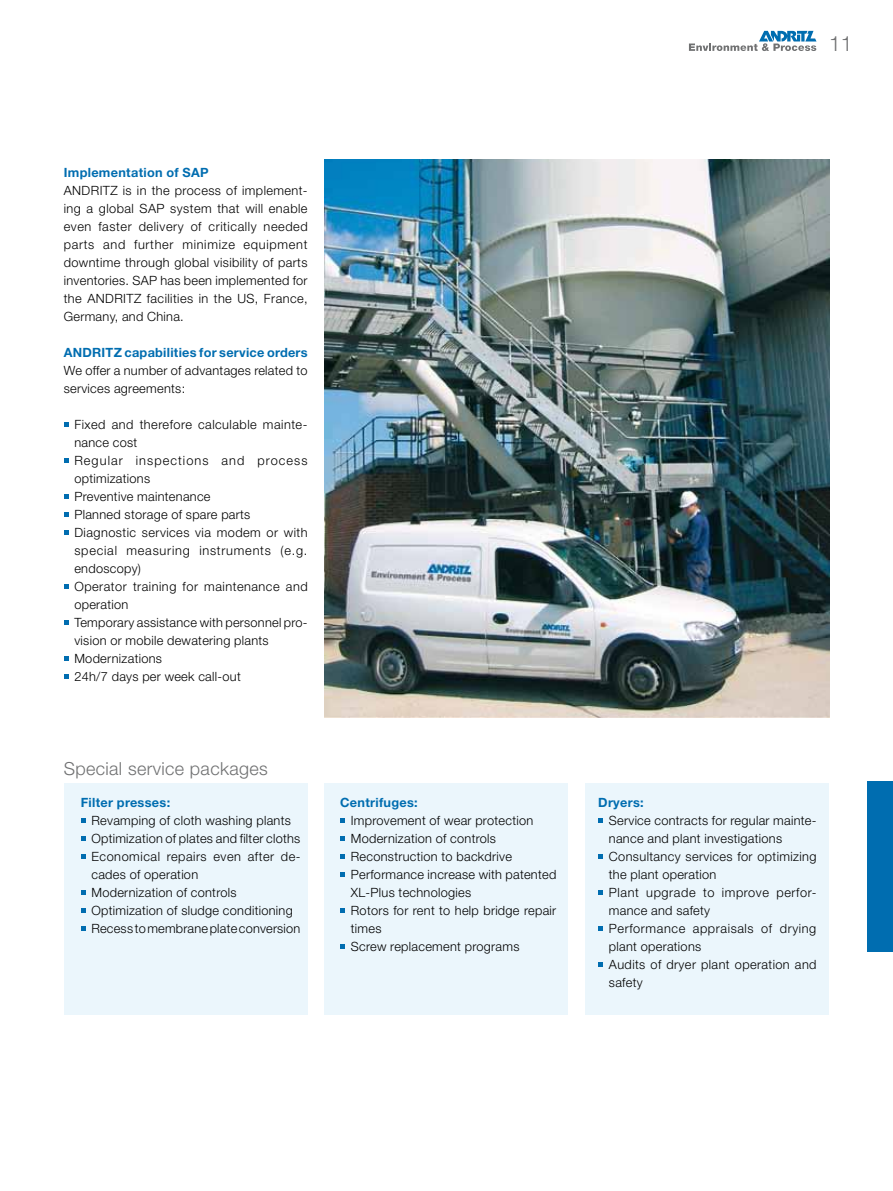
<style>
.page{position:relative;width:893px;height:1191px;background:#fff}
.page>*{position:absolute;margin:0;border:0;box-sizing:border-box;transform-origin:0 0}
.t1{font:300 21px "Helvetica Neue";color:#707172}
.t2{font:300 18px "Helvetica Neue";letter-spacing:.02em;color:#707172}
.t3{font:300 12.75px/18px "Helvetica Neue";letter-spacing:.025em;color:#000}
.t4{font:700 12.75px "Helvetica Neue";letter-spacing:.025em;color:#006db0}
</style>
<div class="page">
<svg style="left:689px;top:31px;width:127px;height:20px"></svg>
<div style="left:64px;top:783px;width:244px;height:231px;background:#ebf6fc"></div>
<div style="left:325px;top:783px;width:243px;height:231px;background:#ebf6fc"></div>
<div style="left:585px;top:783px;width:244px;height:231px;background:#ebf6fc"></div>
<div style="left:867px;top:781px;width:26px;height:170px;background:#006db0"></div>
<svg style="left:64px;top:422px;width:5px;height:5px"></svg>
<svg style="left:64px;top:458px;width:5px;height:5px"></svg>
<svg style="left:64px;top:494px;width:5px;height:5px"></svg>
<svg style="left:64px;top:512px;width:5px;height:5px"></svg>
<svg style="left:64px;top:530px;width:5px;height:5px"></svg>
<svg style="left:64px;top:584px;width:5px;height:5px"></svg>
<svg style="left:64px;top:620px;width:5px;height:5px"></svg>
<svg style="left:64px;top:656px;width:5px;height:5px"></svg>
<svg style="left:64px;top:674px;width:5px;height:5px"></svg>
<svg style="left:81px;top:818px;width:5px;height:5px"></svg>
<svg style="left:81px;top:836px;width:5px;height:5px"></svg>
<svg style="left:81px;top:854px;width:5px;height:5px"></svg>
<svg style="left:81px;top:890px;width:5px;height:5px"></svg>
<svg style="left:81px;top:908px;width:5px;height:5px"></svg>
<svg style="left:81px;top:926px;width:5px;height:5px"></svg>
<img style="left:325px;top:159px;width:504px;height:558px">
<svg style="left:340px;top:818px;width:5px;height:5px"></svg>
<svg style="left:340px;top:836px;width:5px;height:5px"></svg>
<svg style="left:340px;top:854px;width:5px;height:5px"></svg>
<svg style="left:340px;top:872px;width:5px;height:5px"></svg>
<svg style="left:340px;top:908px;width:5px;height:5px"></svg>
<svg style="left:340px;top:944px;width:5px;height:5px"></svg>
<svg style="left:598px;top:818px;width:5px;height:5px"></svg>
<svg style="left:598px;top:854px;width:5px;height:5px"></svg>
<svg style="left:598px;top:890px;width:5px;height:5px"></svg>
<svg style="left:598px;top:926px;width:5px;height:5px"></svg>
<svg style="left:598px;top:962px;width:5px;height:5px"></svg>
<h1 class="t1" style="left:829px;top:31px;width:25px">11</h1>
<p class="t4" style="left:64px;top:165px;width:146px">Implementation of SAP</p>
<p class="t3" style="left:64px;top:181px;width:245px;text-align:justify">ANDRITZ is in the process of implement&shy;ing a global SAP system that will enable even faster delivery of critically needed parts and further minimize equipment downtime through global visibility of parts inventories. SAP has been implemented for the ANDRITZ facilities in the US, France, Germany, and China.</p>
<p class="t4" style="left:64px;top:345px;width:245px">ANDRITZ capabilities for service orders</p>
<p class="t3" style="left:64px;top:361px;width:245px">We offer a number of advantages related to services agreements:</p>
<p class="t3" style="left:74px;top:415px;width:235px">Fixed and therefore calculable mainte&shy;nance cost<br>Regular inspections and process optimizations<br>Preventive maintenance<br>Planned storage of spare parts<br>Diagnostic services via modem or with special measuring instruments (e.g. endoscopy)<br>Operator training for maintenance and operation<br>Temporary assistance with personnel pro&shy;vision or mobile dewatering plants<br>Modernizations<br>24h/7 days per week call-out</p>
<h2 class="t2" style="left:64px;top:757px;width:206px">Special service packages</h2>
<p class="t4" style="left:81px;top:795px;width:91px">Filter presses:</p>
<p class="t3" style="left:91px;top:811px;width:211px">Revamping of cloth washing plants<br>Optimization of plates and filter cloths<br>Economical repairs even after de&shy;cades of operation<br>Modernization of controls<br>Optimization of sludge conditioning<br>Recess to membrane plate conversion</p>
<p class="t4" style="left:340px;top:795px;width:79px">Centrifuges:</p>
<p class="t3" style="left:351px;top:811px;width:207px">Improvement of wear protection<br>Modernization of controls<br>Reconstruction to backdrive<br>Performance increase with patented<br>XL-Plus technologies<br>Rotors for rent to help bridge repair times<br>Screw replacement programs</p>
<p class="t4" style="left:598px;top:795px;width:47px">Dryers:</p>
<p class="t3" style="left:609px;top:811px;width:209px">Service contracts for regular mainte&shy;nance and plant investigations<br>Consultancy services for optimizing the plant operation<br>Plant upgrade to improve perfor&shy;mance and safety<br>Performance appraisals of drying plant operations<br>Audits of dryer plant operation and safety</p>
</div>
